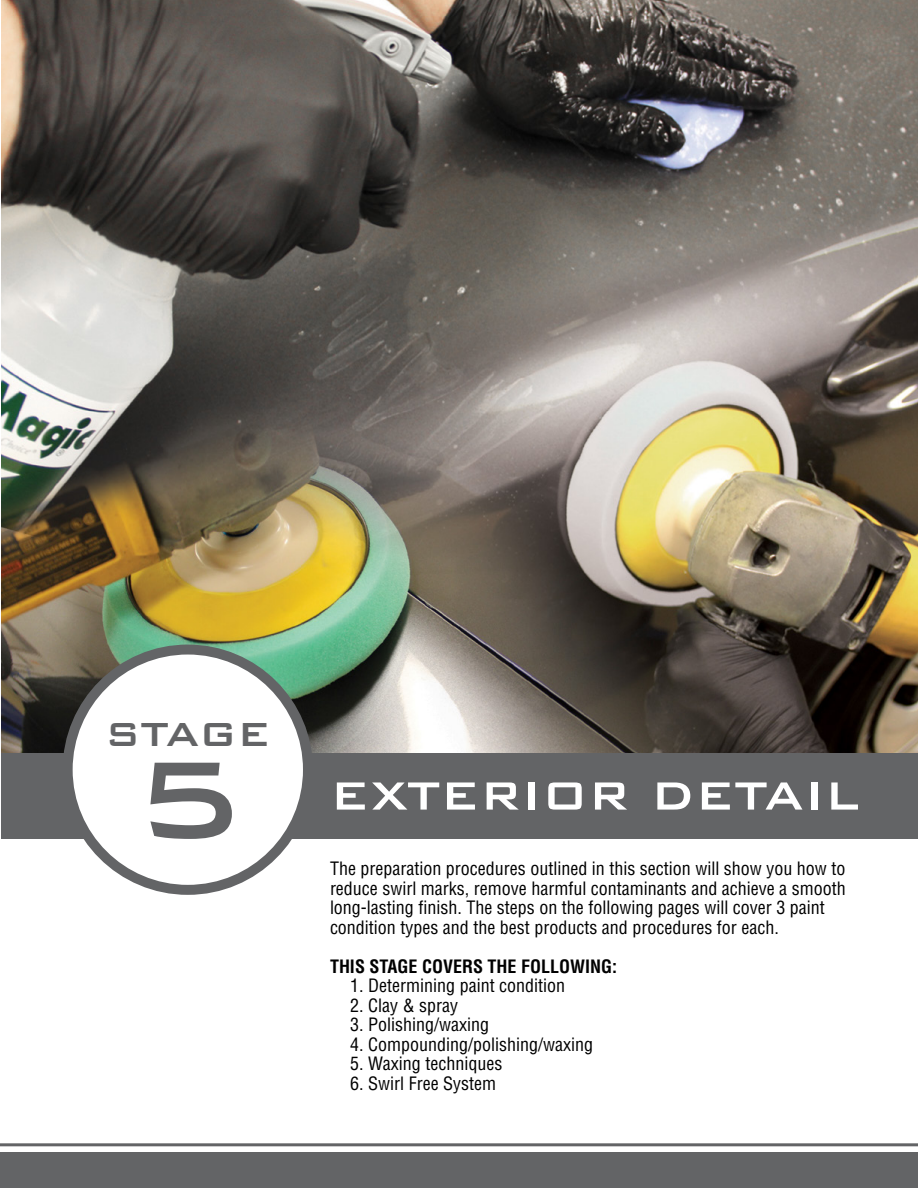
<style>
.page{position:relative;width:918px;height:1188px;background:#fff}
.page>*{position:absolute;margin:0;border:0;box-sizing:border-box;transform-origin:0 0}
.t1{font:500 145.8px "Bank Gothic BT";color:#636466}
.t2{font:500 52.5px "Bank Gothic BT";color:#fff}
.t3{font:500 44.55px "Bank Gothic BT";letter-spacing:-.01em;color:#636466}
.t4{font:condensed 18px/19.5px "Helvetica";color:#000}
.t5{font:700 condensed 18px "Helvetica";color:#000}
</style>
<div class="page">
<img style="left:1px;top:0;width:917px;height:754px">
<div style="left:1px;top:754px;width:917px;height:85px;background:#636466"></div>
<div style="left:68px;top:650px;width:240px;height:240px;background:#fff;border-radius:50%"></div>
<div style="left:63px;top:645px;width:250px;height:250px;border:10px solid #636466;border-radius:50%"></div>
<div style="left:0;top:1153px;width:918px;height:35px;background:#636466"></div>
<hr style="left:0;top:1143px;width:918px;height:3px;background:#636466">
<h3 class="t3" style="left:105px;top:709px;width:168px">STAGE</h3>
<h1 class="t1" style="left:131px;top:720px;width:114px">5</h1>
<h2 class="t2" style="left:330px;top:767px;width:532px">EXTERIOR DETAIL</h2>
<p class="t4" style="left:330px;top:859px;width:517px">The preparation procedures outlined in this section will show you how to reduce swirl marks, remove harmful contaminants and achieve a smooth long-lasting finish. The steps on the following pages will cover 3 paint condition types and the best products and procedures for each.</p>
<p class="t5" style="left:330px;top:955px;width:289px">THIS STAGE COVERS THE FOLLOWING:</p>
<p class="t4" style="left:350px;top:976px;width:216px">1. Determining paint condition</p>
<p class="t4" style="left:350px;top:995px;width:109px">2. Clay &amp; spray</p>
<p class="t4" style="left:350px;top:1015px;width:140px">3. Polishing/waxing</p>
<p class="t4" style="left:350px;top:1034px;width:244px">4. Compounding/polishing/waxing</p>
<p class="t4" style="left:350px;top:1054px;width:154px">5. Waxing techniques</p>
<p class="t4" style="left:350px;top:1073px;width:147px">6. Swirl Free System</p>
</div>
